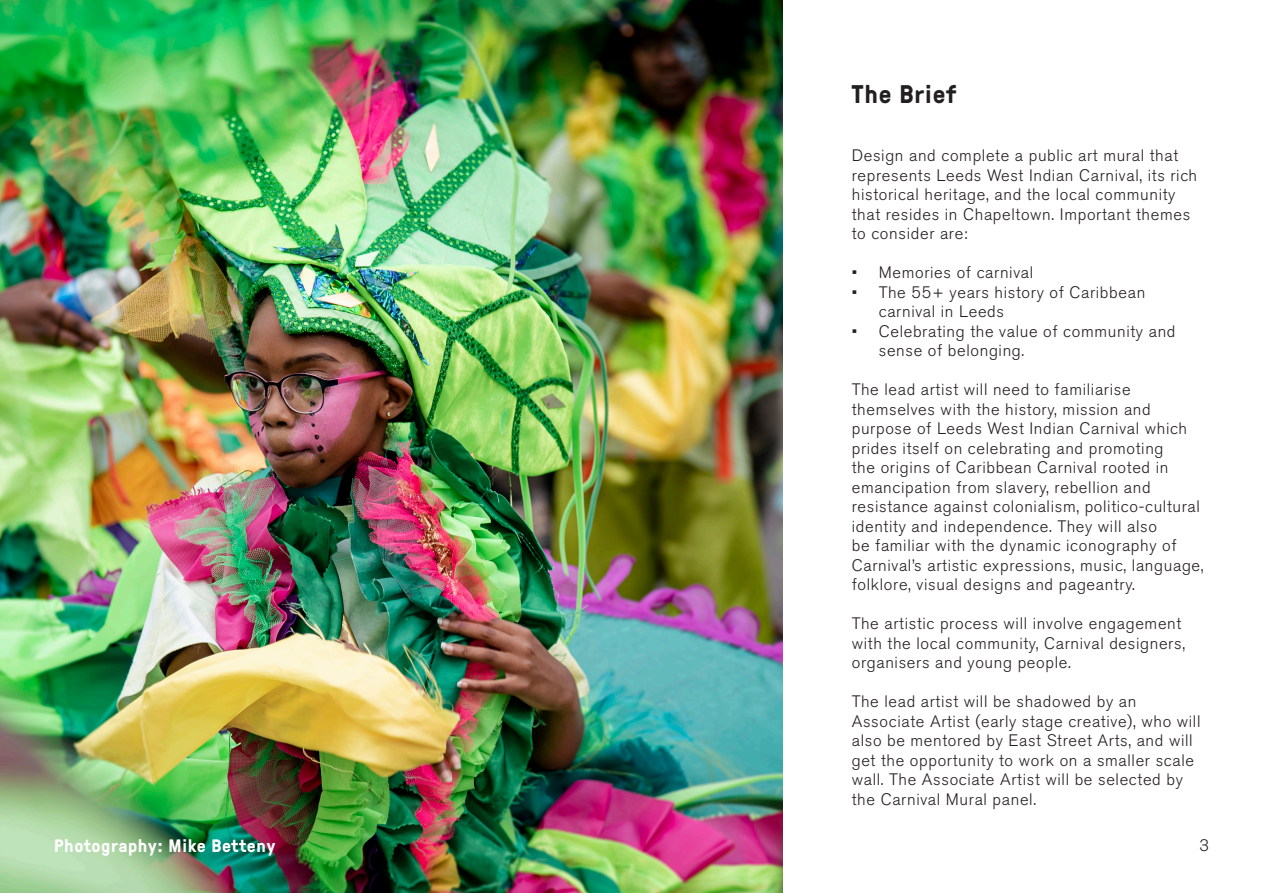
<style>
.page{position:relative;width:1263px;height:893px;background:#fff}
.page>*{position:absolute;margin:0;border:0;box-sizing:border-box;transform-origin:0 0}
.Main_Body_Copy{font:700 25.5px "GT Pressura";letter-spacing:.04em;color:#231f20}
.Main_Body_Copy-2{font:700 18px "GT Pressura";letter-spacing:.04em;color:#fff}
.t1{font:300 16.5px/19.5px "Akzidenz Grotesk BE";letter-spacing:.04em;color:#231f20}
</style>
<div class="page">
<img style="left:0;top:0;width:782px;height:893px">
<p class="Main_Body_Copy" style="left:852px;top:76px;width:106px">The Brief</p>
<p class="t1" style="left:852px;top:146px;width:347px">Design and complete a public art mural that represents Leeds West Indian Carnival, its rich historical heritage, and the local community that resides in Chapeltown. Important themes to consider are:</p>
<p class="t1" style="left:852px;top:263px;width:183px">• Memories of carnival</p>
<p class="t1" style="left:879px;top:283px;width:268px;text-indent:-27px">• The 55+ years history of Caribbean carnival in Leeds</p>
<p class="t1" style="left:879px;top:322px;width:298px;text-indent:-27px">• Celebrating the value of community and sense of belonging.</p>
<p class="t1" style="left:852px;top:380px;width:353px">The lead artist will need to familiarise themselves with the history, mission and purpose of Leeds West Indian Carnival which prides itself on celebrating and promoting<br>the origins of Caribbean Carnival rooted in emancipation from slavery, rebellion and resistance against colonialism, politico-cultural identity and independence. They will also<br>be familiar with the dynamic iconography of Carnival’s artistic expressions, music, language, folklore, visual designs and pageantry.</p>
<p class="t1" style="left:852px;top:614px;width:335px">The artistic process will involve engagement with the local community, Carnival designers, organisers and young people.</p>
<p class="t1" style="left:852px;top:692px;width:350px">The lead artist will be shadowed by an Associate Artist (early stage creative), who will also be mentored by East Street Arts, and will get the opportunity to work on a smaller scale wall. The Associate Artist will be selected by the Carnival Mural panel.</p>
<p class="Main_Body_Copy-2" style="left:54px;top:832px;width:223px">Photography: Mike Betteny</p>
<p class="t1" style="left:1199px;top:836px;width:11px">3</p>
</div>
